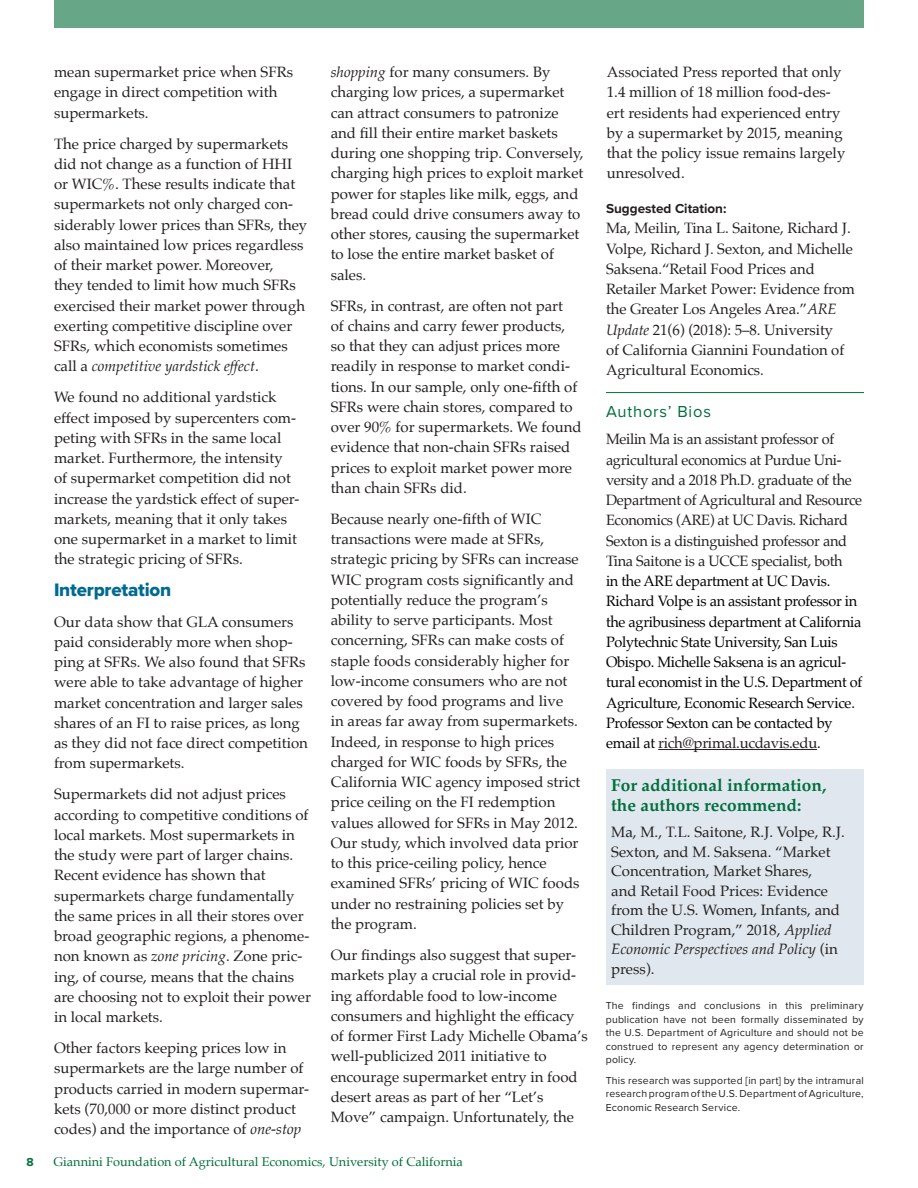
<style>
.page{position:relative;width:918px;height:1188px;background:#fff}
.page>*{position:absolute;margin:0;border:0;box-sizing:border-box;transform-origin:0 0}
.Article_Body__Palati{font:18.75px "Proxima Nova Extrabld";letter-spacing:-.01em;color:#006a90}
.For_Additional_Info{font:700 17.25px/19.5px "Palatino";color:#006f3c}
.Author_Bio_Header{font:16.5px "Proxima Nova";letter-spacing:.05em;color:#006f3c}
.Article_Body__Palati-2{font:15px/20.2px "Palatino";color:#231f20}
.Article_Body__Palati-3{font:15px/20.2px "Palatino";letter-spacing:-.02em;color:#000}
.t1{font:700 13.5px "Proxima Nova";color:#231f20}
.t2{font:12.75px "Palatino";color:#006f3c}
.t3{font:700 12px "Proxima Nova";color:#006f3c}
.Table_Body_Copy{font:10.5px/13.5px "Proxima Nova";letter-spacing:.02em;color:#231f20;text-align:justify}
.s1{font-style:italic}
.s2{color:#231f20}
</style>
<div class="page">
<div style="left:54px;top:0;width:810px;height:28px;background:#67a788"></div>
<div style="left:606px;top:770px;width:258px;height:215px;background:#e0e7ee"></div>
<hr style="left:606px;top:392px;width:258px;height:1px;background:#006f3c">
<hr style="left:658px;top:749px;width:159px;height:1px;background:#231f20">
<p class="Article_Body__Palati-2" style="left:54px;top:62px;width:241px">mean supermarket price when SFRs engage in direct competition with supermarkets.</p>
<p class="Article_Body__Palati-2" style="left:54px;top:133px;width:255px">The price charged by supermarkets did not change as a function of HHI or WIC%. These results indicate that supermarkets not only charged con&shy;siderably lower prices than SFRs, they also maintained low prices regardless of their market power. Moreover,<br>they tended to limit how much SFRs exercised their market power through exerting competitive discipline over SFRs, which economists sometimes call a <span class="s1">competitive yardstick effect</span>.</p>
<p class="Article_Body__Palati-2" style="left:54px;top:387px;width:247px">We found no additional yardstick effect imposed by supercenters com&shy;peting with SFRs in the same local market. Furthermore, the intensity of supermarket competition did not increase the yardstick effect of super&shy;markets, meaning that it only takes one supermarket in a market to limit the strategic pricing of SFRs.</p>
<p class="Article_Body__Palati" style="left:54px;top:575px;width:119px">Interpretation</p>
<p class="Article_Body__Palati-2" style="left:54px;top:611px;width:255px">Our data show that GLA consumers paid considerably more when shop&shy;ping at SFRs. We also found that SFRs were able to take advantage of higher market concentration and larger sales shares of an FI to raise prices, as long as they did not face direct competition from supermarkets.</p>
<p class="Article_Body__Palati-2" style="left:54px;top:784px;width:258px">Supermarkets did not adjust prices according to competitive conditions of local markets. Most supermarkets in the study were part of larger chains.<br>Recent evidence has shown that supermarkets charge fundamentally the same prices in all their stores over broad geographic regions, a phenome&shy;non known as <span class="s1">zone pricing</span>. Zone pric&shy;ing, of course, means that the chains are choosing not to exploit their power in local markets.</p>
<p class="Article_Body__Palati-2" style="left:54px;top:1038px;width:257px">Other factors keeping prices low in supermarkets are the large number of products carried in modern supermar&shy;kets (70,000 or more distinct product codes) and the importance of <span class="s1">one-stop</span></p>
<p class="Article_Body__Palati-2" style="left:331px;top:62px;width:254px"><span class="s1">shopping</span> for many consumers. By charging low prices, a supermarket can attract consumers to patronize and fill their entire market baskets during one shopping trip. Conversely, charging high prices to exploit market power for staples like milk, eggs, and bread could drive consumers away to other stores, causing the supermarket to lose the entire market basket of sales.</p>
<p class="Article_Body__Palati-2" style="left:331px;top:295px;width:252px">SFRs, in contrast, are often not part<br>of chains and carry fewer products, so that they can adjust prices more readily in response to market condi&shy;tions. In our sample, only one-fifth of SFRs were chain stores, compared to over 90% for supermarkets. We found evidence that non-chain SFRs raised prices to exploit market power more than chain SFRs did.</p>
<p class="Article_Body__Palati-2" style="left:331px;top:509px;width:251px">Because nearly one-fifth of WIC transactions were made at SFRs, strategic pricing by SFRs can increase WIC program costs significantly and potentially reduce the program’s ability to serve participants. Most concerning, SFRs can make costs of staple foods considerably higher for low-income consumers who are not covered by food programs and live<br>in areas far away from supermarkets.<br>Indeed, in response to high prices charged for WIC foods by SFRs, the California WIC agency imposed strict price ceiling on the FI redemption values allowed for SFRs in May 2012.<br>Our study, which involved data prior to this price-ceiling policy, hence examined SFRs’ pricing of WIC foods under no restraining policies set by the program.</p>
<p class="Article_Body__Palati-2" style="left:331px;top:945px;width:259px">Our findings also suggest that super&shy;markets play a crucial role in provid&shy;ing affordable food to low-income consumers and highlight the efficacy of former First Lady Michelle Obama’s well-publicized 2011 initiative to encourage supermarket entry in food desert areas as part of her “Let’s Move” campaign. Unfortunately, the</p>
<p class="t3" style="left:26px;top:1153px;width:9px">8</p>
<p class="t2" style="left:53px;top:1151px;width:411px">Giannini Foundation of Agricultural Economics, University of California</p>
<p class="Article_Body__Palati-2" style="left:607px;top:62px;width:240px">Associated Press reported that only<br>1.4 million of 18 million food-des&shy;ert residents had experienced entry by a supermarket by 2015, meaning that the policy issue remains largely unresolved.</p>
<p class="t1" style="left:606px;top:199px;width:122px">Suggested Citation:</p>
<p class="Article_Body__Palati-2" style="left:606px;top:218px;width:250px">Ma, Meilin, Tina L. Saitone, Richard J.<br>Volpe, Richard J. Sexton, and Michelle Saksena.“Retail Food Prices and Retailer Market Power: Evidence from the Greater Los Angeles Area.”<span class="s1">ARE Update</span> 21(6) (2018): 5–8. University<br>of California Giannini Foundation of Agricultural Economics.</p>
<p class="Author_Bio_Header" style="left:606px;top:399px;width:107px">Authors’ Bios</p>
<p class="Article_Body__Palati-3" style="left:606px;top:429px;width:258px"><span class="s2">Meilin Ma is an assistant professor of agricultural economics at Purdue Uni&shy;versity and a 2018 Ph.D. graduate of the Department of Agricultural and Resource Economics (ARE) at UC Davis. Richard Sexton is a distinguished professor and Tina Saitone is a UCCE specialist, both<br></span>in the ARE department at UC Davis.<br>Richard Volpe is an assistant professor in the agribusiness department at California Polytechnic State University, San Luis Obispo. Michelle Saksena is an agricul&shy;tural economist in the U.S. Department of Agriculture, Economic Research Service.<br>Professor Sexton can be contacted by email at <span class="s2">rich@primal.ucdavis.edu</span>.</p>
<p class="For_Additional_Info" style="left:611px;top:775px;width:217px">For additional information, the authors recommend:</p>
<p class="Article_Body__Palati-2" style="left:611px;top:822px;width:235px;line-height:19.5px">Ma, M., T.L. Saitone, R.J. Volpe, R.J.<br>Sexton, and M. Saksena. “Market<br>Concentration, Market Shares,<br>and Retail Food Prices: Evidence from the U.S. Women, Infants, and<br>Children Program,” 2018, <span class="s1">Applied<br>Economic Perspectives and Policy</span> (in press).</p>
<p class="Table_Body_Copy" style="left:606px;top:999px;width:260px">The findings and conclusions in this preliminary publication have not been formally disseminated by the U.S. Department of Agriculture and should not be construed to represent any agency determination or policy.</p>
<p class="Table_Body_Copy" style="left:606px;top:1073px;width:260px">This research was supported [in part] by the intramural research program of the U.S. Department of Agriculture, Economic Research Service.</p>
</div>
